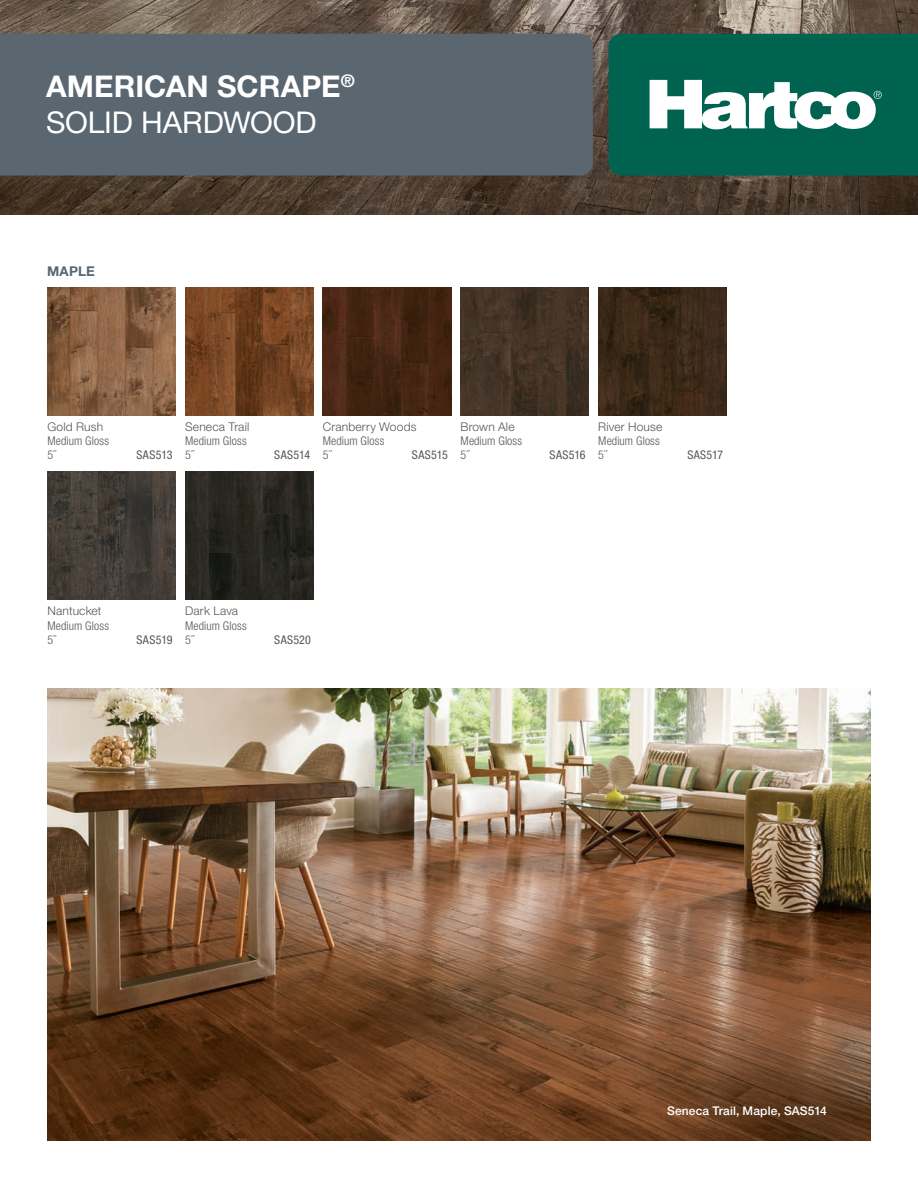
<style>
.page{position:relative;width:918px;height:1188px;background:#fff}
.page>*{position:absolute;margin:0;border:0;box-sizing:border-box;transform-origin:0 0}
.t1{font:700 30px/36px "Helvetica Neue LT Pro";color:#fff}
.t2{font:700 13.5px "Helvetica Neue LT Pro";letter-spacing:.01em;color:#5a6670}
.t3{font:300 condensed 12px "Helvetica Neue LT Pro";letter-spacing:.01em;color:#54555a}
.t4{font:300 12px "Helvetica Neue LT Pro";letter-spacing:.015em;color:#54555a}
.t5{font:condensed 12px "Helvetica Neue LT Pro";letter-spacing:.03em;color:#54555a}
.HD{font:500 12px "Helvetica Neue LT Pro";letter-spacing:.01em;color:#fff}
.s1{font-weight:400}
</style>
<div class="page">
<img style="left:0;top:0;width:918px;height:214px">
<div style="left:0;top:34px;width:593px;height:142px;background:#5a6670"></div>
<div style="left:609px;top:34px;width:309px;height:142px;background:#006350"></div>
<svg style="left:650px;top:80px;width:232px;height:49px"></svg>
<img style="left:47px;top:287px;width:129px;height:128px">
<img style="left:47px;top:472px;width:129px;height:128px">
<img style="left:185px;top:287px;width:128px;height:128px">
<img style="left:185px;top:472px;width:128px;height:128px">
<img style="left:323px;top:287px;width:128px;height:128px">
<img style="left:461px;top:287px;width:128px;height:128px">
<img style="left:598px;top:287px;width:129px;height:128px">
<img style="left:47px;top:688px;width:824px;height:453px">
<p class="t1" style="left:46px;top:68px;width:310px">AMERICAN SCRAPE<sup>®<br></sup><span class="s1">SOLID HARDWOOD</span></p>
<p class="t2" style="left:47px;top:263px;width:49px">MAPLE</p>
<p class="t4" style="left:47px;top:419px;width:57px">Gold Rush</p>
<p class="t3" style="left:47px;top:434px;width:63px">Medium Gloss</p>
<p class="t3" style="left:47px;top:448px;width:10px">5˝</p>
<p class="t5" style="left:137px;top:448px;width:37px">SAS513</p>
<p class="t4" style="left:185px;top:419px;width:66px">Seneca Trail</p>
<p class="t3" style="left:185px;top:434px;width:63px">Medium Gloss</p>
<p class="t3" style="left:185px;top:448px;width:10px">5˝</p>
<p class="t5" style="left:274px;top:448px;width:37px">SAS514</p>
<p class="t4" style="left:323px;top:419px;width:95px">Cranberry Woods</p>
<p class="t3" style="left:323px;top:434px;width:63px">Medium Gloss</p>
<p class="t3" style="left:323px;top:448px;width:10px">5˝</p>
<p class="t5" style="left:412px;top:448px;width:37px">SAS515</p>
<p class="t4" style="left:461px;top:419px;width:56px">Brown Ale</p>
<p class="t3" style="left:461px;top:434px;width:63px">Medium Gloss</p>
<p class="t3" style="left:461px;top:448px;width:10px">5˝</p>
<p class="t5" style="left:550px;top:448px;width:38px">SAS516</p>
<p class="t4" style="left:598px;top:419px;width:66px">River House</p>
<p class="t3" style="left:598px;top:434px;width:63px">Medium Gloss</p>
<p class="t3" style="left:598px;top:448px;width:10px">5˝</p>
<p class="t5" style="left:687px;top:448px;width:37px">SAS517</p>
<p class="t4" style="left:47px;top:604px;width:56px">Nantucket</p>
<p class="t3" style="left:47px;top:618px;width:63px">Medium Gloss</p>
<p class="t3" style="left:47px;top:633px;width:10px">5˝</p>
<p class="t5" style="left:137px;top:633px;width:37px">SAS519</p>
<p class="t4" style="left:185px;top:604px;width:55px">Dark Lava</p>
<p class="t3" style="left:185px;top:618px;width:63px">Medium Gloss</p>
<p class="t3" style="left:185px;top:633px;width:10px">5˝</p>
<p class="t5" style="left:274px;top:633px;width:38px">SAS520</p>
<p class="HD" style="left:667px;top:1103px;width:161px">Seneca Trail, Maple, SAS514</p>
</div>
